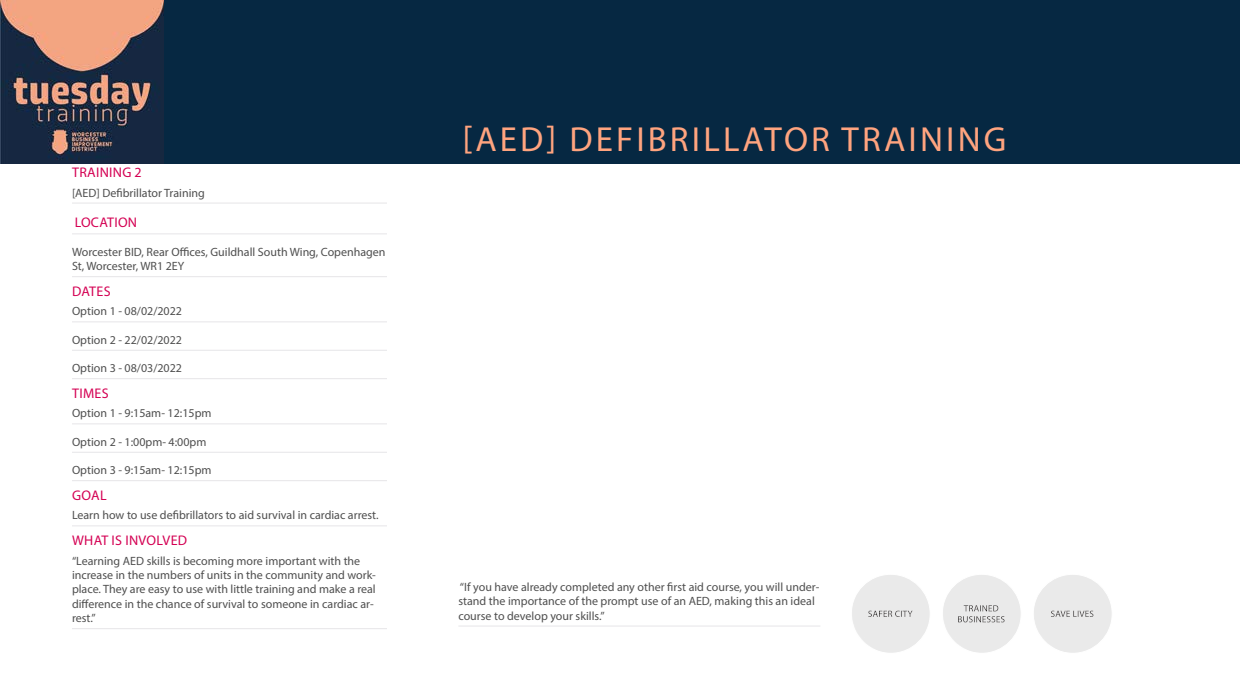
<style>
.page{position:relative;width:1240px;height:698px;background:#fff}
.page>*{position:absolute;margin:0;border:0;box-sizing:border-box;transform-origin:0 0}
.t1{font:34.9px "Myriad Pro";letter-spacing:.09em;color:#ffa47f}
.t2{font:14px "Myriad Pro";letter-spacing:.02em;color:#d40053}
.t3{font:12px/14.4px "Myriad Pro";color:#4f4f4f}
</style>
<div class="page">
<svg style="left:852px;top:575px;width:78px;height:78px;fill:#eaeaea"></svg>
<svg style="left:943px;top:575px;width:78px;height:78px;fill:#eaeaea"></svg>
<svg style="left:1034px;top:575px;width:78px;height:78px;fill:#eaeaea"></svg>
<div style="left:0;top:0;width:1240px;height:164px;background:#062842"></div>
<img style="left:0;top:0;width:163px;height:164px">
<hr style="left:72px;top:203px;width:315px;height:1px;background:#e6e5e8">
<hr style="left:72px;top:233px;width:315px;height:1px;background:#e6e5e8">
<hr style="left:72px;top:276px;width:315px;height:1px;background:#e6e5e8">
<hr style="left:72px;top:321px;width:315px;height:1px;background:#e6e5e8">
<hr style="left:72px;top:350px;width:315px;height:1px;background:#e6e5e8">
<hr style="left:72px;top:378px;width:315px;height:1px;background:#e6e5e8">
<hr style="left:72px;top:423px;width:315px;height:1px;background:#e6e5e8">
<hr style="left:72px;top:452px;width:315px;height:1px;background:#e6e5e8">
<hr style="left:72px;top:480px;width:315px;height:1px;background:#e6e5e8">
<hr style="left:72px;top:525px;width:315px;height:1px;background:#e6e5e8">
<hr style="left:72px;top:628px;width:315px;height:1px;background:#e6e5e8">
<hr style="left:458px;top:626px;width:362px;height:1px;background:#e6e5e8">
<p class="t2" style="left:72px;top:164px;width:71px">TRAINING 2</p>
<p class="t3" style="left:72px;top:185px;width:134px">[AED] Defibrillator Training</p>
<p class="t2" style="left:75px;top:214px;width:64px">LOCATION</p>
<p class="t3" style="left:72px;top:244px;width:315px">Worcester BID, Rear Offices, Guildhall South Wing, Copenhagen<br>St, Worcester, WR1 2EY</p>
<p class="t2" style="left:72px;top:283px;width:40px">DATES</p>
<p class="t3" style="left:72px;top:304px;width:112px">Option 1 - 08/02/2022</p>
<p class="t3" style="left:72px;top:332px;width:112px">Option 2 - 22/02/2022</p>
<p class="t3" style="left:72px;top:361px;width:112px">Option 3 - 08/03/2022</p>
<p class="t2" style="left:72px;top:385px;width:38px">TIMES</p>
<p class="t3" style="left:72px;top:406px;width:141px">Option 1 - 9:15am- 12:15pm</p>
<p class="t3" style="left:72px;top:434px;width:136px">Option 2 - 1:00pm- 4:00pm</p>
<p class="t3" style="left:72px;top:463px;width:141px">Option 3 - 9:15am- 12:15pm</p>
<p class="t2" style="left:72px;top:487px;width:36px">GOAL</p>
<p class="t3" style="left:72px;top:508px;width:308px">Learn how to use defibrillators to aid survival in cardiac arrest.</p>
<p class="t2" style="left:72px;top:532px;width:117px">WHAT IS INVOLVED</p>
<p class="t3" style="left:72px;top:553px;width:305px">“Learning AED skills is becoming more important with the increase in the numbers of units in the community and work&shy;place. They are easy to use with little training and make a real difference in the chance of survival to someone in cardiac ar&shy;rest.”</p>
<h1 class="t1" style="left:462px;top:118px;width:546px">[AED] DEFIBRILLATOR TRAINING</h1>
<p class="t3" style="left:458px;top:579px;width:362px">“If you have already completed any other first aid course, you will under&shy;stand the importance of the prompt use of an AED, making this an ideal course to develop your skills.”</p>
</div>
